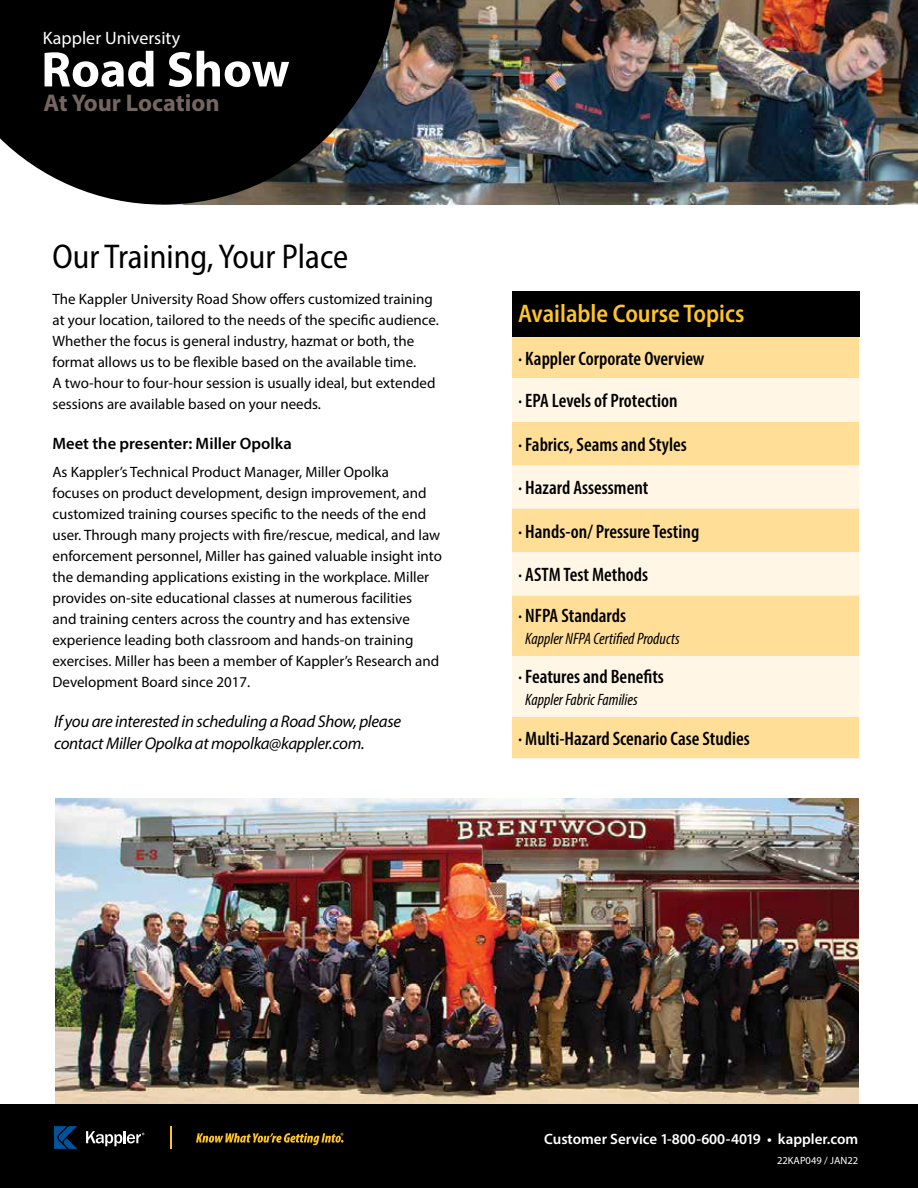
<style>
.page{position:relative;width:918px;height:1188px;background:#fff}
.page>*{position:absolute;margin:0;border:0;box-sizing:border-box;transform-origin:0 0}
.t1{font:700 50.25px "Myriad Pro";color:#fff}
.t2{font:semi-condensed 34.5px "Myriad Pro";color:#000;scale:.95 1}
.t3{font:600 semi-condensed 25.5px "Myriad Pro";color:#ffc425;scale:.95 1}
.t4{font:700 24.3px "Myriad Pro";color:#746661}
.t5{font:600 condensed 19.5px/42.3px "Myriad Pro";color:#000}
.t6{font:18px "Myriad Pro";color:#fff}
.t7{font:italic 16.95px/22px "Myriad Pro";letter-spacing:-.02em;color:#000}
.t8{font:italic condensed 16.5px "Myriad Pro";color:#000}
.t9{font:600 16.5px "Myriad Pro";color:#000}
.t10{font:15px/21px "Myriad Pro";color:#000}
.t11{font:600 15px "Myriad Pro";color:#fff}
.t12{font:10.5px "Myriad Pro";color:#fff}
</style>
<div class="page">
<img style="left:397px;top:0;width:521px;height:205px">
<img style="left:56px;top:799px;width:802px;height:306px">
<div style="left:0;top:1105px;width:918px;height:83px;background:#000"></div>
<svg style="left:196px;top:1133px;width:147px;height:12px"></svg>
<svg style="left:54px;top:1127px;width:23px;height:21px"></svg>
<svg style="left:86px;top:1131px;width:58px;height:15px"></svg>
<hr style="left:170px;top:1127px;width:2px;height:21px;background:#ffc425">
<div style="left:512px;top:292px;width:347px;height:45px;background:#000"></div>
<div style="left:512px;top:337px;width:347px;height:421px;background:#ffdf97"></div>
<svg style="left:512px;top:378px;width:347px;height:339px;background:#ffecc3"></svg>
<svg style="left:0;top:0;width:397px;height:205px;background:#151515"></svg>
<p class="t6" style="left:43px;top:27px;width:139px">Kappler University</p>
<h1 class="t1" style="left:41px;top:37px;width:250px">Road Show</h1>
<h3 class="t4" style="left:43px;top:87px;width:178px">At Your Location</h3>
<h2 class="t2" style="left:52px;top:236px;width:313px">Our Training, Your Place</h2>
<p class="t10" style="left:52px;top:289px;width:388px">The Kappler University Road Show offers customized training at your location, tailored to the needs of the specific audience.<br>Whether the focus is general industry, hazmat or both, the format allows us to be flexible based on the available time.<br>A two-hour to four-hour session is usually ideal, but extended sessions are available based on your needs.</p>
<p class="t9" style="left:52px;top:433px;width:241px">Meet the presenter: Miller Opolka</p>
<p class="t10" style="left:52px;top:461px;width:391px">As Kappler’s Technical Product Manager, Miller Opolka<br>focuses on product development, design improvement, and customized training courses specific to the needs of the end user. Through many projects with fire/rescue, medical, and law enforcement personnel, Miller has gained valuable insight into the demanding applications existing in the workplace. Miller provides on-site educational classes at numerous facilities<br>and training centers across the country and has extensive experience leading both classroom and hands-on training exercises. Miller has been a member of Kappler’s Research and Development Board since 2017.</p>
<p class="t7" style="left:54px;top:710px;width:349px">If you are interested in scheduling a Road Show, please contact Miller Opolka at mopolka@kappler.com.</p>
<h3 class="t3" style="left:518px;top:298px;width:240px">Available Course Topics</h3>
<h3 class="t5" style="left:518px;top:337px;width:188px">· Kappler Corporate Overview · EPA Levels of Protection</h3>
<h3 class="t5" style="left:518px;top:423px;width:170px">· Fabrics, Seams and Styles</h3>
<h3 class="t5" style="left:518px;top:466px;width:132px">· Hazard Assessment</h3>
<h3 class="t5" style="left:518px;top:510px;width:183px">· Hands-on/ Pressure Testing</h3>
<h3 class="t5" style="left:518px;top:554px;width:132px;line-height:40.7px">· ASTM Test Methods · NFPA Standards</h3>
<p class="t8" style="left:525px;top:629px;width:156px">Kappler NFPA Certified Products</p>
<h3 class="t5" style="left:518px;top:655px;width:147px">· Features and Benefits</h3>
<p class="t8" style="left:525px;top:690px;width:114px">Kappler Fabric Families</p>
<h3 class="t5" style="left:518px;top:717px;width:233px">· Multi-Hazard Scenario Case Studies</h3>
<p class="t11" style="left:544px;top:1129px;width:316px">Customer Service 1-800-600-4019 • kappler.com</p>
<p class="t12" style="left:777px;top:1154px;width:83px">22KAP049 / JAN22</p>
</div>
